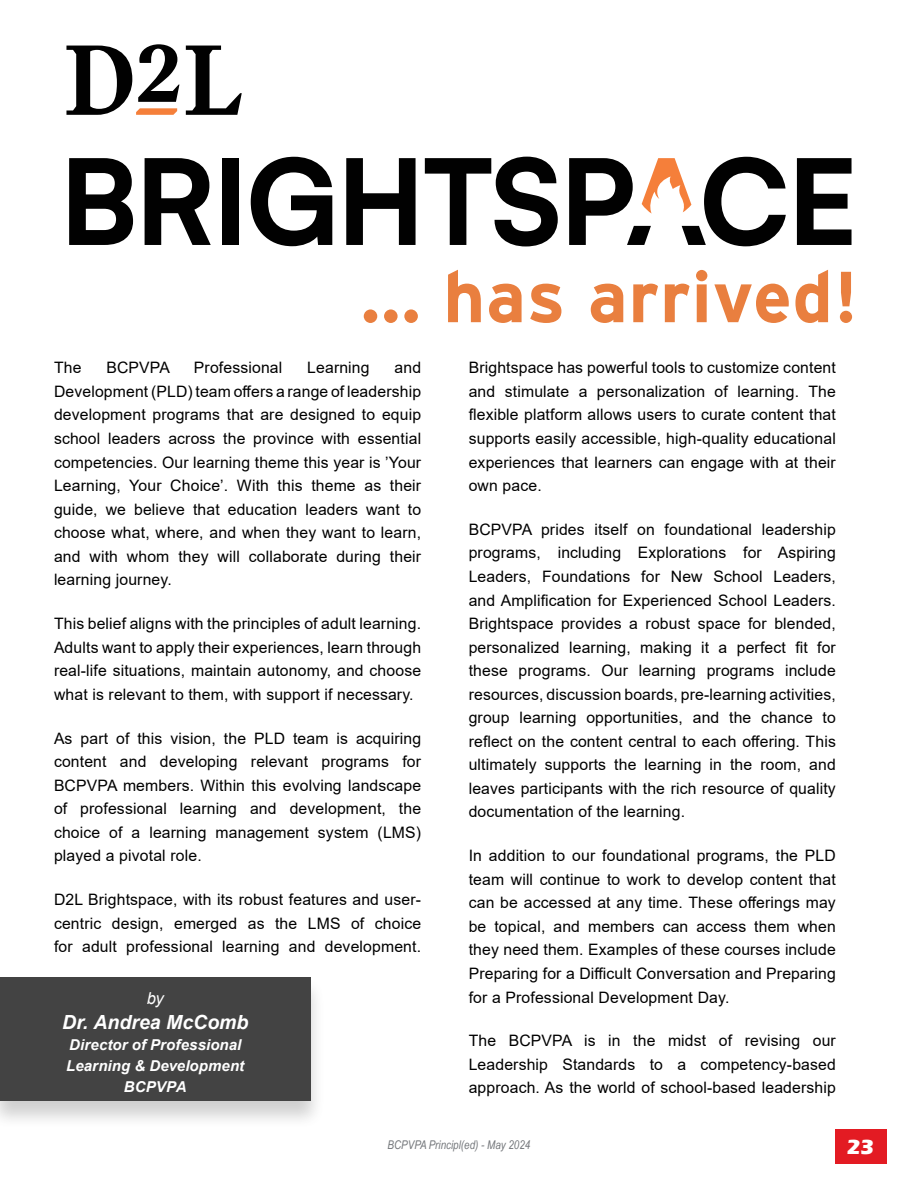
<style>
.page{position:relative;width:918px;height:1188px;background:#fff}
.page>*{position:absolute;margin:0;border:0;box-sizing:border-box;transform-origin:0 0}
.t1{font:700 72px "Interstate";letter-spacing:.01em;color:#e97f3f}
.t2{font:700 21.3px "Eras ITC";color:#fff}
.t3{font:italic 700 19.5px "Arial";color:#fff}
.t4{font:italic 16.5px "Arial";color:#fff}
.t5{font:15.75px/23.5px "Arial";letter-spacing:.01em;color:#000;text-align:justify}
.t6{font:italic 700 15px/21px "Arial";letter-spacing:.005em;color:#fff;text-align:center}
.t7{font:italic 12px "Arial Narrow";color:#74777b}
</style>
<div class="page">
<div style="left:835px;top:1130px;width:51px;height:34px;background:#e31b23"></div>
<svg style="left:186px;top:46px;width:56px;height:69px"></svg>
<svg style="left:67px;top:44px;width:112px;height:71px"></svg>
<svg style="left:69px;top:158px;width:64px;height:87px"></svg>
<svg style="left:145px;top:158px;width:66px;height:87px"></svg>
<div style="left:222px;top:158px;width:17px;height:87px;background:#010101"></div>
<svg style="left:251px;top:157px;width:81px;height:89px"></svg>
<svg style="left:346px;top:158px;width:70px;height:87px"></svg>
<svg style="left:425px;top:157px;width:133px;height:89px"></svg>
<svg style="left:797px;top:158px;width:55px;height:87px"></svg>
<svg style="left:569px;top:157px;width:217px;height:89px"></svg>
<div style="left:0;top:975px;width:326px;height:155px;background:#000;opacity:.26"></div>
<div style="left:0;top:977px;width:310px;height:124px;background:#434343"></div>
<h1 class="t1" style="left:361px;top:257px;width:499px">... has arrived!</h1>
<p class="t5" style="left:469px;top:356px;width:369px">Brightspace has powerful tools to customize content and stimulate a personalization of learning. The flexible platform allows users to curate content that supports easily accessible, high-quality educational experiences that learners can engage with at their own pace.</p>
<p class="t5" style="left:469px;top:518px;width:369px">BCPVPA prides itself on foundational leadership programs, including Explorations for Aspiring Leaders, Foundations for New School Leaders, and Amplification for Experienced School Leaders.<br>Brightspace provides a robust space for blended, personalized learning, making it a perfect fit for these programs. Our learning programs include resources, discussion boards, pre-learning activities, group learning opportunities, and the chance to reflect on the content central to each offering. This ultimately supports the learning in the room, and leaves participants with the rich resource of quality documentation of the learning.</p>
<p class="t5" style="left:469px;top:844px;width:369px">In addition to our foundational programs, the PLD team will continue to work to develop content that can be accessed at any time. These offerings may be topical, and members can access them when they need them. Examples of these courses include Preparing for a Difficult Conversation and Preparing for a Professional Development Day.</p>
<p class="t5" style="left:469px;top:1029px;width:369px">The BCPVPA is in the midst of revising our Leadership Standards to a competency-based approach. As the world of school-based leadership</p>
<p class="t5" style="left:54px;top:356px;width:29px">The</p>
<p class="t5" style="left:106px;top:356px;width:65px">BCPVPA</p>
<p class="t5" style="left:194px;top:356px;width:90px">Professional</p>
<p class="t5" style="left:307px;top:356px;width:64px">Learning</p>
<p class="t5" style="left:54px;top:356px;width:369px;text-indent:341px">and Development (PLD) team offers a range of leadership development programs that are designed to equip school leaders across the province with essential competencies. Our learning theme this year is ’Your Learning, Your Choice’. With this theme as their guide, we believe that education leaders want to choose what, where, and when they want to learn, and with whom they will collaborate during their learning journey.</p>
<p class="t5" style="left:54px;top:612px;width:369px">This belief aligns with the principles of adult learning.<br>Adults want to apply their experiences, learn through real-life situations, maintain autonomy, and choose what is relevant to them, with support if necessary.</p>
<p class="t5" style="left:54px;top:726px;width:369px">As part of this vision, the PLD team is acquiring content and developing relevant programs for BCPVPA members. Within this evolving landscape of professional learning and development, the choice of a learning management system (LMS) played a pivotal role.</p>
<p class="t5" style="left:54px;top:888px;width:369px">D2L Brightspace, with its robust features and user&shy;centric design, emerged as the LMS of choice for adult professional learning and development.</p>
<p class="t4" style="left:147px;top:987px;width:19px">by</p>
<p class="t3" style="left:62px;top:1009px;width:188px">Dr. Andrea McComb</p>
<p class="t6" style="left:66px;top:1035px;width:179px">Director of Professional<br>Learning &amp; Development<br>BCPVPA</p>
<p class="t7" style="left:388px;top:1136px;width:144px">BCPVPA Principl(ed) - May 2024</p>
<h2 class="t2" style="left:847px;top:1134px;width:29px">23</h2>
</div>
